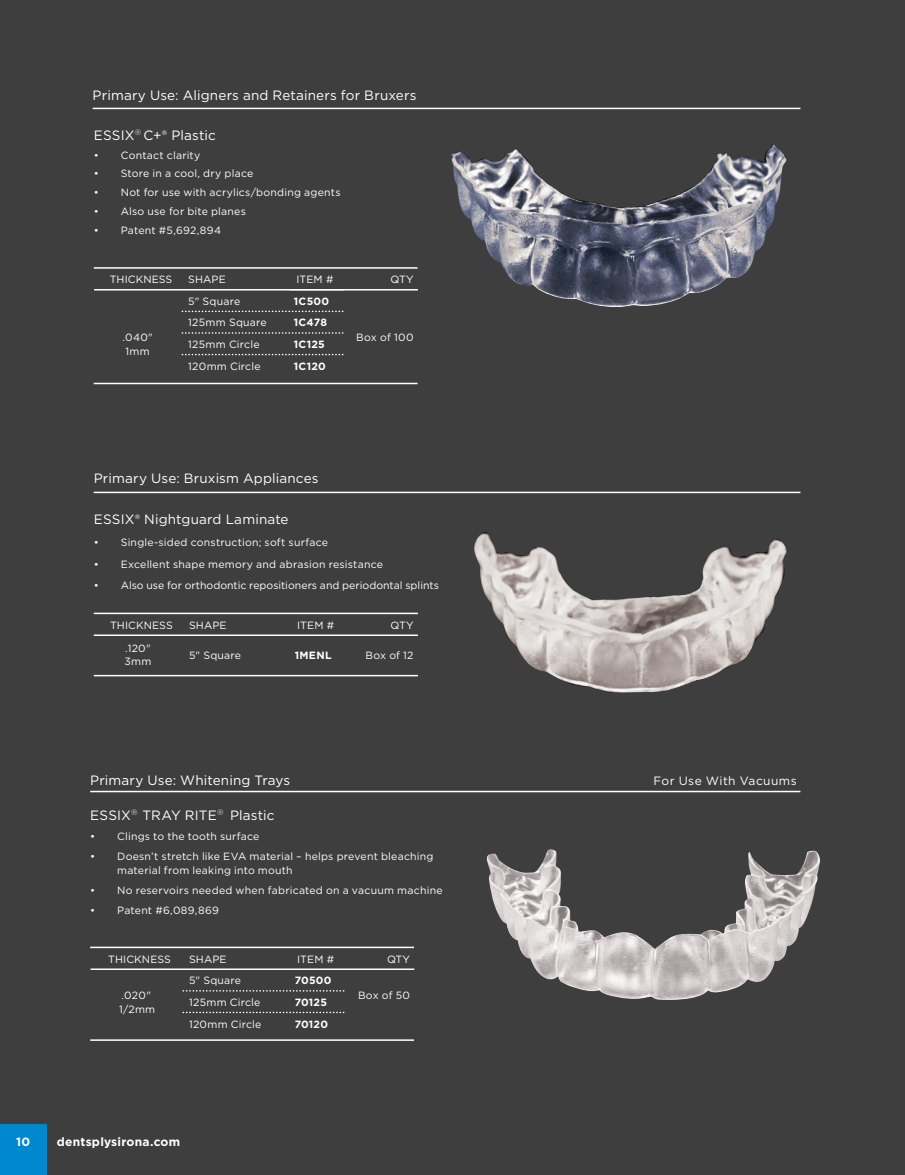
<style>
.page{position:relative;width:905px;height:1175px;background:#fff}
.page>*{position:absolute;margin:0;border:0;box-sizing:border-box;transform-origin:0 0}
._09_Product_Price{font:13.5px "Gotham";letter-spacing:.01em;color:#fff}
.t1{font:700 12px "Gotham";letter-spacing:.02em;color:#fff}
._11_Product_Body_-_L{font:12px "Gotham";letter-spacing:.035em;color:#fff}
._11_Product_Body_-_L-2{font:10.5px/13.5px "Gotham";letter-spacing:.02em;color:#fff}
._11_Product_Body_-_L-3{font:10.5px "Gotham";color:#fff}
.t2{font:700 10.5px "Gotham";letter-spacing:.025em;color:#fff}
._11_Product_Price{font:10.5px "Gotham";letter-spacing:.02em;color:#fff}
</style>
<div class="page">
<div style="left:0;top:0;width:904px;height:1174px;background:#3e3e3f"></div>
<hr style="left:94px;top:383px;width:323px;height:1px;background:#fff">
<hr style="left:94px;top:267px;width:323px;height:2px;background:#fff">
<hr style="left:94px;top:289px;width:324px;height:1px;background:#fff">
<svg style="left:182px;top:310px;width:161px;height:2px"></svg>
<svg style="left:182px;top:332px;width:161px;height:2px"></svg>
<svg style="left:182px;top:354px;width:161px;height:1px"></svg>
<img style="left:451px;top:145px;width:336px;height:162px">
<img style="left:486px;top:849px;width:334px;height:150px">
<svg style="left:183px;top:990px;width:161px;height:1px"></svg>
<svg style="left:183px;top:1011px;width:161px;height:2px"></svg>
<hr style="left:90px;top:1039px;width:324px;height:1px;background:#fff">
<hr style="left:90px;top:946px;width:324px;height:2px;background:#fff">
<hr style="left:90px;top:968px;width:324px;height:2px;background:#fff">
<hr style="left:93px;top:108px;width:707px;height:1px;background:#fff">
<hr style="left:90px;top:790px;width:710px;height:2px;background:#fff">
<hr style="left:94px;top:675px;width:324px;height:1px;background:#fff">
<hr style="left:94px;top:612px;width:324px;height:2px;background:#fff">
<hr style="left:94px;top:634px;width:324px;height:2px;background:#fff">
<img style="left:474px;top:532px;width:313px;height:160px">
<hr style="left:94px;top:491px;width:706px;height:2px;background:#fff">
<div style="left:0;top:1123px;width:47px;height:51px;background:#0088ce"></div>
<p class="_09_Product_Price" style="left:93px;top:87px;width:325px">Primary Use: Aligners and Retainers for Bruxers</p>
<p class="_09_Product_Price" style="left:94px;top:126px;width:124px">ESSIX<sup>®</sup> C+® Plastic</p>
<p class="_11_Product_Body_-_L-2" style="left:94px;top:148px;width:108px">• Contact clarity</p>
<p class="_11_Product_Body_-_L-2" style="left:94px;top:167px;width:161px">• Store in a cool, dry place</p>
<p class="_11_Product_Body_-_L-2" style="left:94px;top:185px;width:248px">• Not for use with acrylics/bonding agents</p>
<p class="_11_Product_Body_-_L-2" style="left:94px;top:204px;width:154px">• Also use for bite planes</p>
<p class="_11_Product_Body_-_L-2" style="left:94px;top:223px;width:129px">• Patent #5,692,894</p>
<p class="_11_Product_Body_-_L-2" style="left:110px;top:272px;width:64px">THICKNESS</p>
<p class="_11_Product_Body_-_L-2" style="left:188px;top:272px;width:39px">SHAPE</p>
<p class="_11_Product_Body_-_L-2" style="left:296px;top:272px;width:39px">ITEM #</p>
<p class="_11_Product_Body_-_L-2" style="left:390px;top:272px;width:24px">QTY</p>
<p class="_11_Product_Body_-_L-2" style="left:122px;top:330px;width:32px">.040"</p>
<p class="_11_Product_Body_-_L-2" style="left:125px;top:344px;width:26px">1mm</p>
<p class="_11_Product_Body_-_L-2" style="left:188px;top:294px;width:54px">5" Square</p>
<p class="t2" style="left:294px;top:294px;width:37px">1C500</p>
<p class="_11_Product_Body_-_L-2" style="left:188px;top:316px;width:80px">125mm Square</p>
<p class="t2" style="left:294px;top:316px;width:35px">1C478</p>
<p class="_11_Product_Body_-_L-2" style="left:188px;top:337px;width:73px">125mm Circle</p>
<p class="t2" style="left:294px;top:337px;width:32px">1C125</p>
<p class="_11_Product_Body_-_L-2" style="left:188px;top:359px;width:74px">120mm Circle</p>
<p class="t2" style="left:294px;top:359px;width:33px">1C120</p>
<p class="_11_Product_Price" style="left:356px;top:331px;width:59px">Box of 100</p>
<p class="_09_Product_Price" style="left:94px;top:469px;width:226px">Primary Use: Bruxism Appliances</p>
<p class="_09_Product_Price" style="left:94px;top:510px;width:196px">ESSIX® Nightguard Laminate</p>
<p class="_11_Product_Body_-_L-2" style="left:94px;top:535px;width:236px">• Single-sided construction; soft surface</p>
<p class="_11_Product_Body_-_L-2" style="left:94px;top:557px;width:291px">• Excellent shape memory and abrasion resistance</p>
<p class="_11_Product_Body_-_L-3" style="left:94px;top:579px;width:347px">• Also use for orthodontic repositioners and periodontal splints</p>
<p class="_11_Product_Body_-_L-2" style="left:110px;top:618px;width:64px">THICKNESS</p>
<p class="_11_Product_Body_-_L-2" style="left:189px;top:618px;width:39px">SHAPE</p>
<p class="_11_Product_Body_-_L-2" style="left:297px;top:618px;width:39px">ITEM #</p>
<p class="_11_Product_Body_-_L-2" style="left:390px;top:618px;width:24px">QTY</p>
<p class="_11_Product_Body_-_L-2" style="left:125px;top:641px;width:27px">.120"</p>
<p class="_11_Product_Body_-_L-2" style="left:125px;top:654px;width:28px">3mm</p>
<p class="_11_Product_Body_-_L-2" style="left:189px;top:648px;width:54px">5" Square</p>
<p class="t2" style="left:295px;top:648px;width:38px">1MENL</p>
<p class="_11_Product_Price" style="left:365px;top:648px;width:49px">Box of 12</p>
<p class="_09_Product_Price" style="left:90px;top:771px;width:201px">Primary Use: Whitening Trays</p>
<p class="_11_Product_Body_-_L" style="left:653px;top:772px;width:145px">For Use With Vacuums</p>
<p class="_09_Product_Price" style="left:90px;top:806px;width:186px">ESSIX<sup>®</sup> TRAY RITE<sup>®</sup> Plastic</p>
<p class="_11_Product_Body_-_L-2" style="left:90px;top:829px;width:171px">• Clings to the tooth surface</p>
<p class="_11_Product_Body_-_L-2" style="left:117px;top:849px;width:318px;text-indent:-27px">• Doesn’t stretch like EVA material – helps prevent bleaching material from leaking into mouth</p>
<p class="_11_Product_Body_-_L-2" style="left:90px;top:883px;width:354px">• No reservoirs needed when fabricated on a vacuum machine</p>
<p class="_11_Product_Body_-_L-2" style="left:90px;top:903px;width:130px">• Patent #6,089,869</p>
<p class="_11_Product_Body_-_L-2" style="left:108px;top:951px;width:64px">THICKNESS</p>
<p class="_11_Product_Body_-_L-2" style="left:189px;top:951px;width:39px">SHAPE</p>
<p class="_11_Product_Body_-_L-2" style="left:297px;top:951px;width:39px">ITEM #</p>
<p class="_11_Product_Body_-_L-2" style="left:387px;top:951px;width:24px">QTY</p>
<p class="_11_Product_Body_-_L-2" style="left:121px;top:988px;width:31px">.020"</p>
<p class="_11_Product_Body_-_L-2" style="left:119px;top:1002px;width:38px">1/2mm</p>
<p class="_11_Product_Body_-_L-2" style="left:189px;top:973px;width:54px">5" Square</p>
<p class="t2" style="left:295px;top:973px;width:38px">70500</p>
<p class="_11_Product_Price" style="left:358px;top:988px;width:53px">Box of 50</p>
<p class="_11_Product_Body_-_L-2" style="left:189px;top:995px;width:73px">125mm Circle</p>
<p class="t2" style="left:295px;top:995px;width:34px">70125</p>
<p class="_11_Product_Body_-_L-2" style="left:189px;top:1016px;width:74px">120mm Circle</p>
<p class="t2" style="left:295px;top:1016px;width:35px">70120</p>
<p class="t1" style="left:16px;top:1133px;width:16px">10</p>
<p class="t1" style="left:57px;top:1133px;width:125px">dentsplysirona.com</p>
</div>
